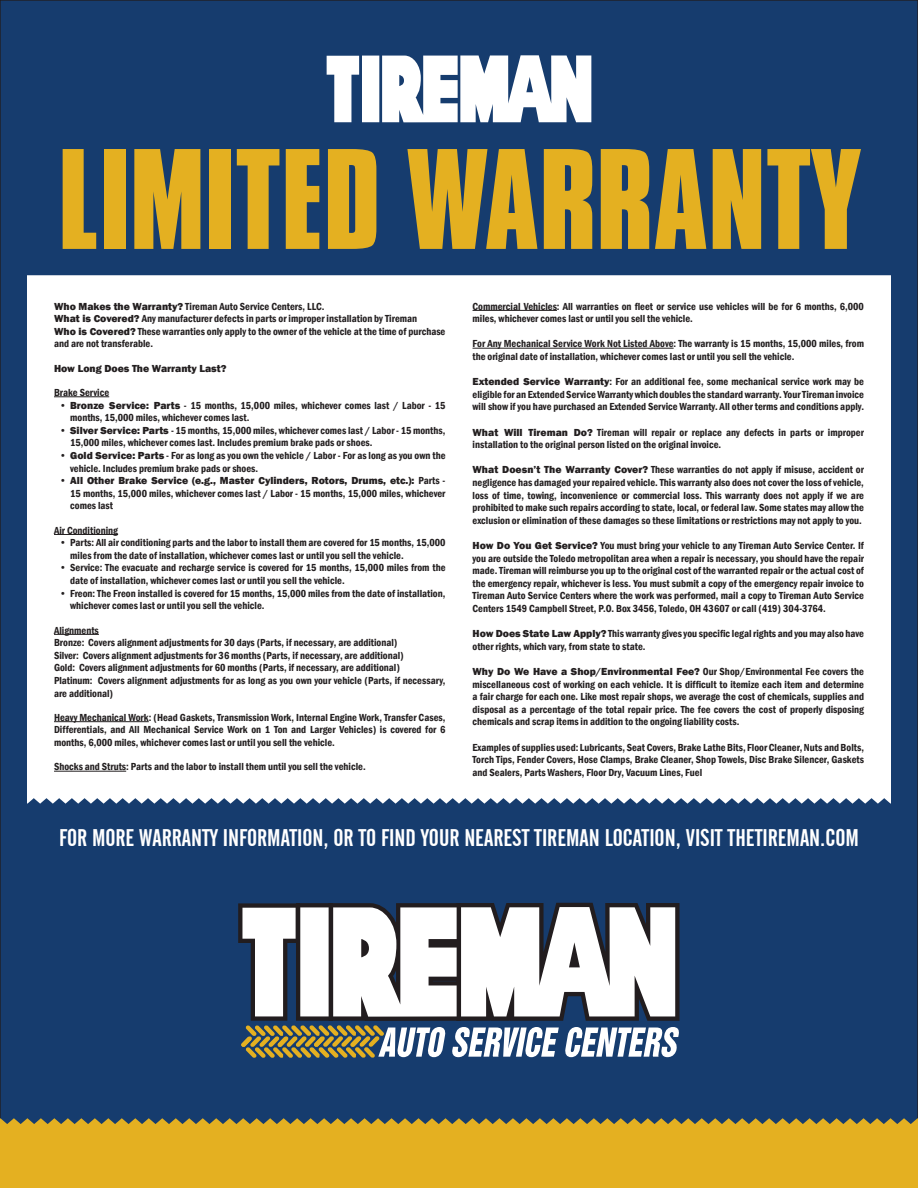
<style>
.page{position:relative;width:918px;height:1188px;background:#163c6e}
.page>*{position:absolute;margin:0;border:0;box-sizing:border-box;transform-origin:0 0}
.t1{font:700 123px "Compacta BT";color:#e4b021}
.t2{font:24px "Alternate Gothic No 2 BT";color:#fff}
.t3{font:600 condensed 10.5px/12.6px "Franklin Gothic";color:#231f20}
.t4{font:800 10.5px "Franklin Gothic";color:#231f20}
.s1{font-weight:800;font-stretch:normal}
</style>
<div class="page">
<div style="left:27px;top:275px;width:864px;height:529px;background:#fff"></div>
<svg style="left:453px;top:1054px;width:102px;height:3px"></svg>
<svg style="left:566px;top:1054px;width:109px;height:3px"></svg>
<svg style="left:249px;top:1054px;width:192px;height:4px"></svg>
<svg style="left:238px;top:902px;width:442px;height:152px"></svg>
<svg style="left:242px;top:907px;width:433px;height:110px;background:#d6d7da"></svg>
<hr style="left:54px;top:397px;width:55px;height:1px;background:#231f20">
<hr style="left:54px;top:534px;width:64px;height:1px;background:#231f20">
<hr style="left:54px;top:634px;width:45px;height:1px;background:#231f20">
<hr style="left:54px;top:721px;width:95px;height:1px;background:#231f20">
<hr style="left:54px;top:771px;width:72px;height:1px;background:#231f20">
<hr style="left:473px;top:310px;width:84px;height:1px;background:#231f20">
<hr style="left:473px;top:348px;width:201px;height:1px;background:#231f20">
<svg style="left:327px;top:55px;width:264px;height:67px;background:#d4dbe4"></svg>
<div style="left:0;top:1118px;width:918px;height:70px;background:#e4b021"></div>
<h1 class="t1" style="left:58px;top:125px;width:803px">LIMITED WARRANTY</h1>
<p class="t3" style="left:54px;top:300px;width:393px"><span class="s1">Who Makes the Warranty?</span> Tireman Auto Service Centers, LLC.<br><span class="s1">What is Covered?</span> Any manufacturer defects in parts or improper installation by Tireman<br><span class="s1">Who is Covered?</span> These warranties only apply to the owner of the vehicle at the time of purchase and are not transferable.</p>
<p class="t4" style="left:54px;top:361px;width:174px">How Long Does The Warranty Last?</p>
<p class="t3" style="left:54px;top:386px;width:57px">Brake Service</p>
<p class="t3" style="left:70px;top:399px;width:377px;text-indent:-11px"><span class="s1">• Bronze Service: Parts</span> - 15 months, 15,000 miles, whichever comes last / Labor - 15 months, 15,000 miles, whichever comes last.</p>
<p class="t3" style="left:70px;top:424px;width:377px;text-indent:-11px"><span class="s1">• Silver Service: Parts</span> - 15 months, 15,000 miles, whichever comes last / Labor - 15 months,<br>15,000 miles, whichever comes last. Includes premium brake pads or shoes.</p>
<p class="t3" style="left:70px;top:449px;width:377px;text-indent:-11px"><span class="s1">• Gold Service: Parts</span> - For as long as you own the vehicle / Labor - For as long as you own the vehicle. Includes premium brake pads or shoes.</p>
<p class="t3" style="left:70px;top:474px;width:377px;text-align:justify;text-indent:-11px"><span class="s1">• All Other Brake Service (e.g., Master Cylinders, Rotors, Drums, etc.):</span> Parts - 15 months, 15,000 miles, whichever comes last / Labor - 15 months, 15,000 miles, whichever comes last</p>
<p class="t3" style="left:54px;top:524px;width:66px">Air Conditioning</p>
<p class="t3" style="left:70px;top:536px;width:377px;text-indent:-11px">• Parts: All air conditioning parts and the labor to install them are covered for 15 months, 15,000 miles from the date of installation, whichever comes last or until you sell the vehicle.</p>
<p class="t3" style="left:70px;top:562px;width:377px;text-indent:-11px">• Service: The evacuate and recharge service is covered for 15 months, 15,000 miles from the date of installation, whichever comes last or until you sell the vehicle.</p>
<p class="t3" style="left:70px;top:587px;width:377px;text-indent:-11px">• Freon: The Freon installed is covered for 15 months, 15,000 miles from the date of installation, whichever comes last or until you sell the vehicle.</p>
<p class="t3" style="left:54px;top:624px;width:393px">Alignments<br>Bronze: Covers alignment adjustments for 30 days (Parts, if necessary, are additional)<br>Silver: Covers alignment adjustments for 36 months (Parts, if necessary, are additional)<br>Gold: Covers alignment adjustments for 60 months (Parts, if necessary, are additional)<br>Platinum: Covers alignment adjustments for as long as you own your vehicle (Parts, if necessary, are additional)</p>
<p class="t3" style="left:54px;top:711px;width:393px;text-align:justify">Heavy Mechanical Work: (Head Gaskets, Transmission Work, Internal Engine Work, Transfer Cases, Differentials, and All Mechanical Service Work on 1 Ton and Larger Vehicles) is covered for 6 months, 6,000 miles, whichever comes last or until you sell the vehicle.</p>
<p class="t3" style="left:54px;top:760px;width:313px">Shocks and Struts: Parts and the labor to install them until you sell the vehicle.</p>
<p class="t3" style="left:473px;top:300px;width:393px">Commercial Vehicles: All warranties on fleet or service use vehicles will be for 6 months, 6,000 miles, whichever comes last or until you sell the vehicle.</p>
<p class="t3" style="left:473px;top:337px;width:393px">For Any Mechanical Service Work Not Listed Above: The warranty is 15 months, 15,000 miles, from the original date of installation, whichever comes last or until you sell the vehicle.</p>
<p class="t3" style="left:473px;top:375px;width:393px;text-align:justify"><span class="s1">Extended Service Warranty</span>: For an additional fee, some mechanical service work may be eligible for an Extended Service Warranty which doubles the standard warranty. Your Tireman invoice will show if you have purchased an Extended Service Warranty. All other terms and conditions apply.</p>
<p class="t3" style="left:473px;top:426px;width:393px"><span class="s1">What Will Tireman Do?</span> Tireman will repair or replace any defects in parts or improper installation to the original person listed on the original invoice.</p>
<p class="t3" style="left:473px;top:463px;width:393px;text-align:justify"><span class="s1">What Doesn’t The Warranty Cover?</span> These warranties do not apply if misuse, accident or negligence has damaged your repaired vehicle. This warranty also does not cover the loss of vehicle, loss of time, towing, inconvenience or commercial loss. This warranty does not apply if we are prohibited to make such repairs according to state, local, or federal law. Some states may allow the exclusion or elimination of these damages so these limitations or restrictions may not apply to you.</p>
<p class="t3" style="left:473px;top:539px;width:393px;text-align:justify"><span class="s1">How Do You Get Service?</span> You must bring your vehicle to any Tireman Auto Service Center. If you are outside the Toledo metropolitan area when a repair is necessary, you should have the repair made. Tireman will reimburse you up to the original cost of the warranted repair or the actual cost of the emergency repair, whichever is less. You must submit a copy of the emergency repair invoice to Tireman Auto Service Centers where the work was performed, mail a copy to Tireman Auto Service Centers 1549 Campbell Street, P.O. Box 3456, Toledo, OH 43607 or call (419) 304-3764.</p>
<p class="t3" style="left:473px;top:627px;width:393px"><span class="s1">How Does State Law Apply?</span> This warranty gives you specific legalrights and youmay also have other rights, which vary, from state to state.</p>
<p class="t3" style="left:473px;top:665px;width:393px;text-align:justify"><span class="s1">Why Do We Have a Shop/Environmental Fee?</span> Our Shop/Environmental Fee covers the miscellaneous cost of working on each vehicle. It is difficult to itemize each item and determine a fair charge for each one. Like most repair shops, we average the cost of chemicals, supplies and disposal as a percentage of the total repair price. The fee covers the cost of properly disposing chemicals and scrap items in addition to the ongoing liability costs.</p>
<p class="t3" style="left:473px;top:741px;width:393px;text-align:justify">Examples of supplies used: Lubricants, Seat Covers, Brake Lathe Bits, Floor Cleaner, Nuts and Bolts, Torch Tips, Fender Covers, Hose Clamps, Brake Cleaner, Shop Towels, Disc Brake Silencer, Gaskets and Sealers, Parts Washers, Floor Dry, Vacuum Lines, Fuel</p>
<h2 class="t2" style="left:59px;top:824px;width:801px">FOR MORE WARRANTY INFORMATION, OR TO FIND YOUR NEAREST TIREMAN LOCATION, VISIT THETIREMAN.COM</h2>
</div>
